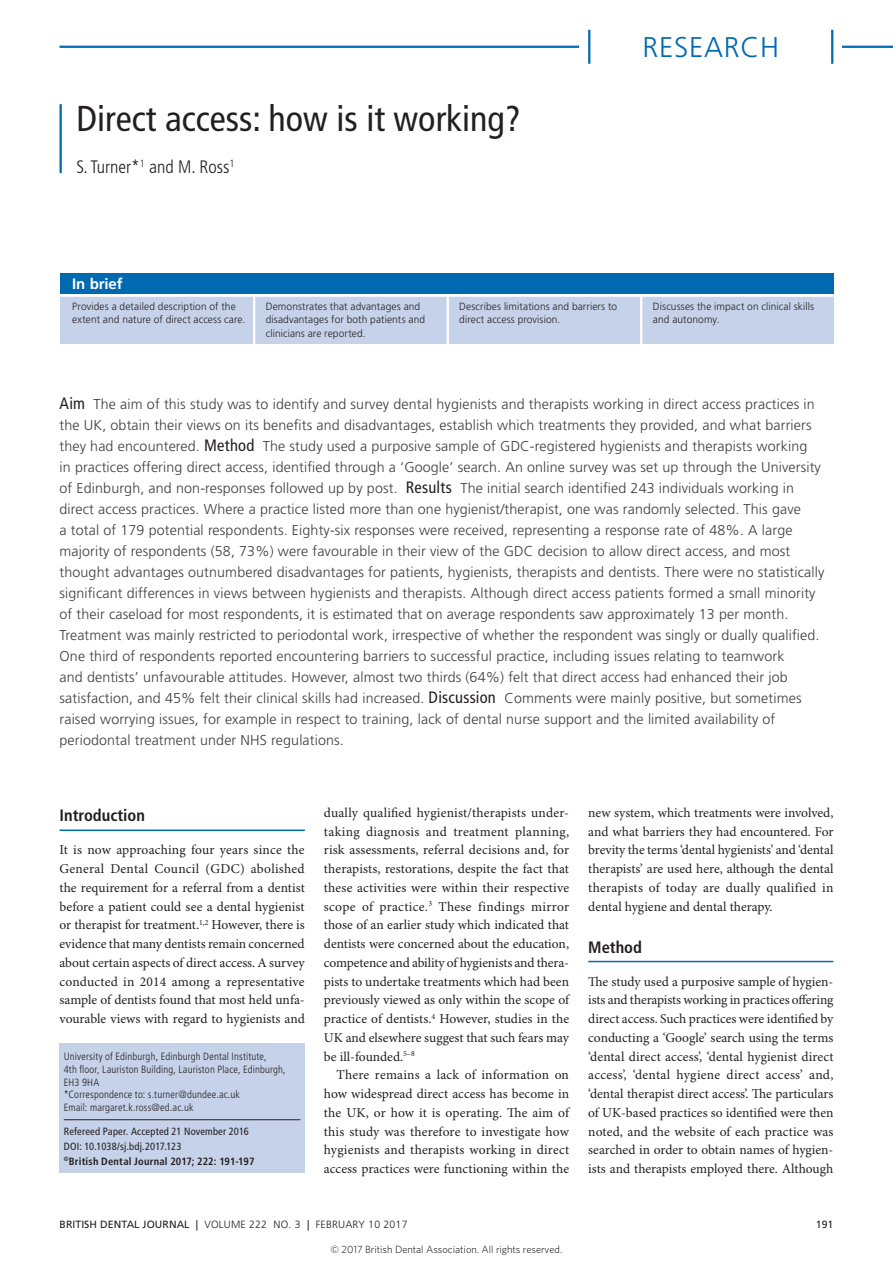
<style>
.page{position:relative;width:893px;height:1263px;background:#fff}
.page>*{position:absolute;margin:0;border:0;box-sizing:border-box;transform-origin:0 0}
.head{font:condensed 36px "Frutiger LT Std";color:#231f20}
.t1{font:28.5px "Frutiger LT Std Light 2";letter-spacing:.025em;color:#0069af}
.author{font:300 condensed 18px "Frutiger LT Std";color:#231f20}
.crosshead_1{font:700 condensed 16.5px "Frutiger LT Std";color:#231f20}
.in_brief_-_head{font:700 15px "Frutiger LT Std";letter-spacing:-.01em;color:#fff}
.abstract{font:300 14.25px/21px "Frutiger LT Std";letter-spacing:.01em;color:#3e3e3f}
.body_fullout{font:13.5px/18.8px "Minion Pro";color:#231f20;text-align:justify}
.body{font:13.5px/18.8px "Minion Pro";letter-spacing:.005em;color:#231f20;text-align:justify}
.in_brief{font:300 10.5px/13.5px "Frutiger LT Std";letter-spacing:.01em;color:#231f20}
.author_biog{font:300 condensed 10.5px/12.8px "Frutiger LT Std";letter-spacing:.015em;color:#231f20}
.article_details{font:condensed 10.5px/15px "Frutiger LT Std";letter-spacing:.015em;color:#231f20}
.page_footer{font:300 10.5px "Frutiger LT Std";letter-spacing:.02em;color:#231f20}
.t2{font:300 10.5px "Whitney";color:#000}
.article_details_bold{font:700 condensed 10.5px "Frutiger LT Std";letter-spacing:.02em;color:#231f20}
.page_footer-2{font:10.5px "Frutiger LT Std";color:#231f20}
.s1{font-weight:400;font-stretch:condensed;font-size:16.5px;color:#231f20}
.s2{font-weight:400}
</style>
<div class="page">
<hr style="left:60px;top:829px;width:245px;height:2px;background:#0069af">
<hr style="left:588px;top:961px;width:245px;height:1px;background:#0069af">
<div style="left:60px;top:1044px;width:245px;height:129px;background:#c6d2e9"></div>
<hr style="left:64px;top:1119px;width:236px;height:1px;background:#231f20">
<hr style="left:60px;top:104px;width:2px;height:69px;background:#0069af">
<div style="left:60px;top:273px;width:773px;height:70px;background:#c6d2e9"></div>
<hr style="left:60px;top:294px;width:773px;height:3px;background:#fff">
<div style="left:60px;top:273px;width:773px;height:21px;background:#0069af"></div>
<hr style="left:253px;top:296px;width:2px;height:50px;background:#fff">
<hr style="left:640px;top:296px;width:2px;height:50px;background:#fff">
<hr style="left:447px;top:296px;width:2px;height:50px;background:#fff">
<hr style="left:60px;top:46px;width:833px;height:2px;background:#0069af">
<div style="left:580px;top:30px;width:262px;height:34px;background:#fff"></div>
<hr style="left:831px;top:30px;width:2px;height:34px;background:#0069af">
<hr style="left:588px;top:30px;width:2px;height:34px;background:#0069af">
<p class="head" style="left:77px;top:98px;width:446px">Direct access: how is it working?</p>
<p class="author" style="left:77px;top:157px;width:159px">S. Turner*<sup>1</sup> and M. Ross<sup>1</sup></p>
<h2 class="t1" style="left:643px;top:31px;width:138px">RESEARCH</h2>
<p class="in_brief_-_head" style="left:72px;top:275px;width:52px">In brief</p>
<p class="in_brief" style="left:72px;top:299px;width:175px">Provides a detailed description of the extent and nature of direct access care.</p>
<p class="in_brief" style="left:266px;top:299px;width:161px">Demonstrates that advantages and disadvantages for both patients and clinicians are reported.</p>
<p class="in_brief" style="left:459px;top:299px;width:159px">Describes limitations and barriers to direct access provision.</p>
<p class="in_brief" style="left:653px;top:299px;width:163px">Discusses the impact on clinical skills and autonomy.</p>
<p class="abstract" style="left:60px;top:394px;width:766px"><span class="s1">Aim</span> The aim of this study was to identify and survey dental hygienists and therapists working in direct access practices in the UK, obtain their views on its benefits and disadvantages, establish which treatments they provided, and what barriers they had encountered. <span class="s1">Method</span> The study used a purposive sample of GDC-registered hygienists and therapists working<br>in practices offering direct access, identified through a ‘Google’ search. An online survey was set up through the University of Edinburgh, and non-responses followed up by post. <span class="s1">Results</span> The initial search identified 243 individuals working in direct access practices. Where a practice listed more than one hygienist/therapist, one was randomly selected. This gave<br>a total of 179 potential respondents. Eighty-six responses were received, representing a response rate of 48%. A large majority of respondents (58, 73%) were favourable in their view of the GDC decision to allow direct access, and most thought advantages outnumbered disadvantages for patients, hygienists, therapists and dentists. There were no statistically significant differences in views between hygienists and therapists. Although direct access patients formed a small minority of their caseload for most respondents, it is estimated that on average respondents saw approximately 13 per month.<br>Treatment was mainly restricted to periodontal work, irrespective of whether the respondent was singly or dually qualified.<br>One third of respondents reported encountering barriers to successful practice, including issues relating to teamwork<br>and dentists’ unfavourable attitudes. However, almost two thirds (64%) felt that direct access had enhanced their job satisfaction, and 45% felt their clinical skills had increased. <span class="s1">Discussion</span> Comments were mainly positive, but sometimes raised worrying issues, for example in respect to training, lack of dental nurse support and the limited availability of periodontal treatment under NHS regulations.</p>
<p class="crosshead_1" style="left:60px;top:806px;width:87px">Introduction</p>
<p class="body_fullout" style="left:60px;top:841px;width:247px">It is now approaching four years since the General Dental Council (GDC) abolished the requirement for a referral from a dentist before a patient could see a dental hygienist or therapist for treatment.<sup>1,2</sup> However, there is evidence that many dentists remain concerned about certain aspects of direct access. A survey conducted in 2014 among a representative sample of dentists found that most held unfa&shy;vourable views with regard to hygienists and</p>
<p class="author_biog" style="left:64px;top:1050px;width:223px">University of Edinburgh, Edinburgh Dental Institute,<br>4th floor, Lauriston Building, Lauriston Place, Edinburgh, EH3 9HA<br>*Correspondence to: s.turner@dundee.ac.uk<br>Email: margaret.k.ross@ed.ac.uk</p>
<p class="article_details" style="left:64px;top:1123px;width:187px">Refereed Paper. Accepted 21 November 2016<br>DOI: 10.1038/sj.bdj.2017.123</p>
<p class="article_details_bold" style="left:64px;top:1155px;width:192px"><sup>©</sup>British Dental Journal 2017; 222: 191-197</p>
<p class="body_fullout" style="left:324px;top:804px;width:247px">dually qualified hygienist/therapists under&shy;taking diagnosis and treatment planning, risk assessments, referral decisions and, for therapists, restorations, despite the fact that these activities were within their respective scope of practice.<sup>3</sup> These findings mirror those of an earlier study which indicated that dentists were concerned about the education, competence and ability of hygienists and thera&shy;pists to undertake treatments which had been previously viewed as only within the scope of practice of dentists.<sup>4</sup> However, studies in the UK and elsewhere suggest that such fears may be ill-founded.<sup>5–8</sup></p>
<p class="body" style="left:324px;top:1066px;width:247px;text-indent:13px">There remains a lack of information on how widespread direct access has become in the UK, or how it is operating. The aim of this study was therefore to investigate how hygienists and therapists working in direct access practices were functioning within the</p>
<p class="body" style="left:588px;top:804px;width:247px">new system, which treatments were involved, and what barriers they had encountered. For brevity the terms ‘dental hygienists’ and ‘dental therapists’ are used here, although the dental therapists of today are dually qualified in dental hygiene and dental therapy.</p>
<p class="crosshead_1" style="left:588px;top:937px;width:55px">Method</p>
<p class="body_fullout" style="left:588px;top:972px;width:247px">The study used a purposive sample of hygien&shy;ists and therapists working in practices offering direct access. Such practices were identified by conducting a ‘Google’ search using the terms ‘dental direct access’, ‘dental hygienist direct access’, ‘dental hygiene direct access’ and, ‘dental therapist direct access’. The particulars of UK-based practices so identified were then noted, and the website of each practice was searched in order to obtain names of hygien&shy;ists and therapists employed there. Although</p>
<p class="page_footer" style="left:60px;top:1219px;width:349px"><span class="s2">BRITISH DENTAL JOURNAL |</span> VOLUME 222 NO. 3 <span class="s2">|</span> FEBRUARY 10 2017</p>
<p class="page_footer-2" style="left:816px;top:1218px;width:19px">191</p>
<p class="t2" style="left:330px;top:1243px;width:233px">© 2017 British Dental Association. All rights reserved.</p>
</div>
